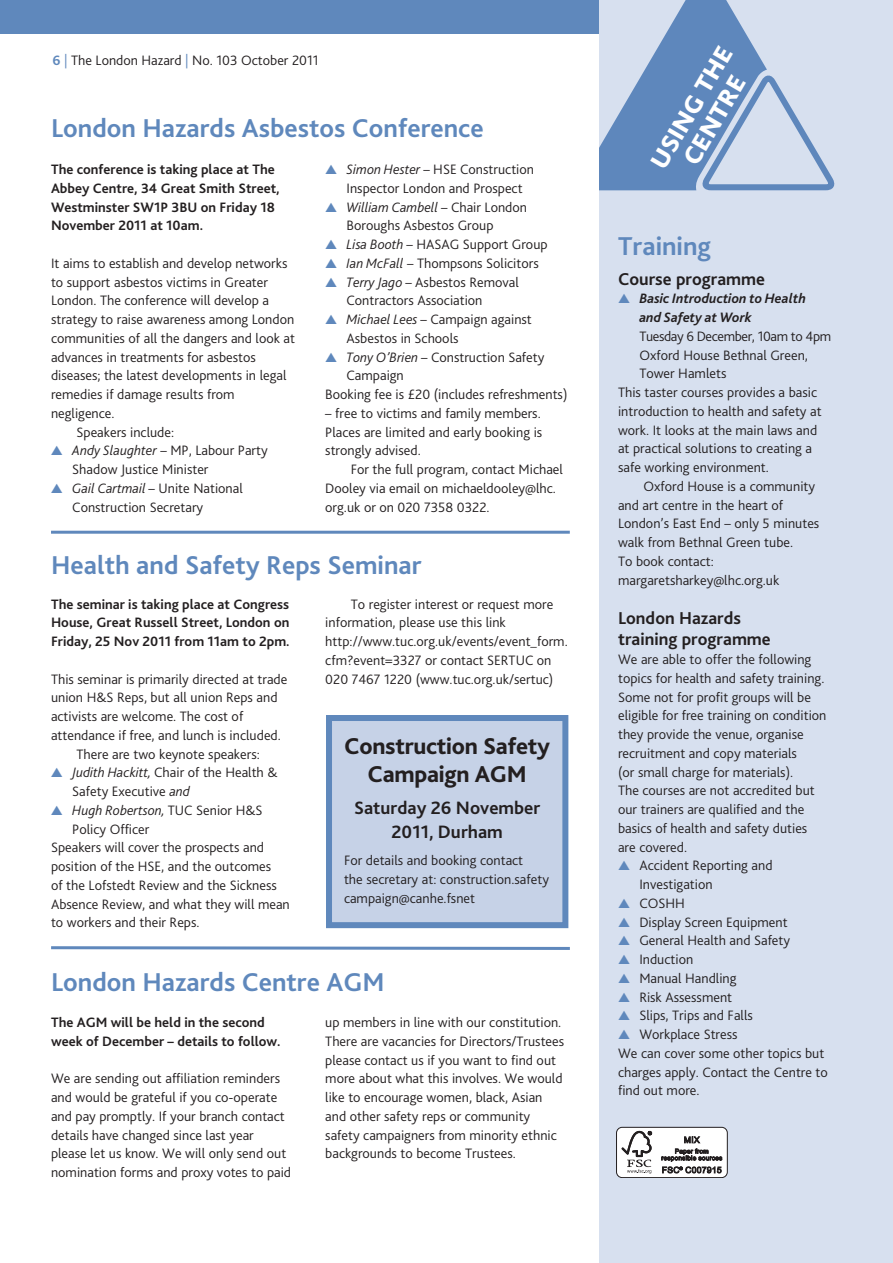
<style>
.page{position:relative;width:893px;height:1263px;background:#fff}
.page>*{position:absolute;margin:0;border:0;box-sizing:border-box;transform-origin:0 0}
.t1{font:700 35.1px/26.4px "Bliss Caps";color:#fff;text-align:center}
.t2{font:700 27px "Bliss 2";color:#5f88bc}
.t3{font:800 24px/28.5px "Bliss 2";letter-spacing:-.01em;color:#231f20;text-align:center}
.t4{font:700 18.75px/23.2px "Bliss 2";color:#231f20;text-align:center}
.t5{font:700 18px/21px "Bliss 2";color:#231f20}
.t6{font:300 14.25px/18.8px "Bliss 2";color:#231f20}
.t7{font:700 14.25px/18.8px "Bliss 2";color:#231f20}
.t8{font:italic 700 14.25px/18.8px "Bliss 2";color:#231f20}
.t9{font:italic 300 14.25px "Bliss 2";color:#231f20}
.t10{font:300 14.25px "Bliss 2";letter-spacing:-.03em;color:#231f20}
.s1{font-weight:700;color:#5f88bc}
.s2{color:#5f88bc}
.s3{font-style:italic}
.s4{font-style:normal}
</style>
<div class="page">
<div style="left:0;top:0;width:893px;height:34px;background:#5f88bc"></div>
<div style="left:600px;top:0;width:293px;height:1263px;background:#d7e0ef"></div>
<svg style="left:600px;top:0;width:234px;height:190px"></svg>
<div style="left:616px;top:1127px;width:111px;height:50px;background:#fff;border-radius:6px"></div>
<div style="left:616px;top:1127px;width:112px;height:51px;border:1px solid #231f20;border-radius:6px"></div>
<svg style="left:621px;top:1131px;width:31px;height:42px"></svg>
<svg style="left:661px;top:1136px;width:61px;height:37px"></svg>
<hr style="left:51px;top:531px;width:519px;height:3px;background:#5f88bc">
<svg style="left:51px;top:946px;width:519px;height:4px;background:#86a5cc"></svg>
<div style="left:332px;top:721px;width:230px;height:201px;background:#c6d2e7"></div>
<div style="left:326px;top:715px;width:242px;height:213px;border:6px solid #5f88bc"></div>
<p class="t6" style="left:53px;top:53px;width:268px"><span class="s1">6</span> <span class="s2">|</span> The London Hazard <span class="s2">|</span> No. 103 October 2011</p>
<h1 class="t1" style="left:646px;top:160px;width:139px;rotate:-60deg">using the centre</h1>
<h2 class="t2" style="left:51px;top:118px;width:434px">London Hazards Asbestos Conference</h2>
<p class="t7" style="left:51px;top:161px;width:230px">The conference is taking place at The<br>Abbey Centre, 34 Great Smith Street,<br>Westminster SW1P 3BU on Friday 18<br>November 2011 at 10am.</p>
<p class="t6" style="left:51px;top:255px;width:238px">It aims to establish and develop networks</p>
<p class="t6" style="left:51px;top:274px;width:218px">to support asbestos victims in Greater</p>
<p class="t6" style="left:51px;top:293px;width:219px">London. The conference will develop a</p>
<p class="t6" style="left:51px;top:311px;width:245px">strategy to raise awareness among London</p>
<p class="t6" style="left:51px;top:330px;width:246px">communities of all the dangers and look at</p>
<p class="t6" style="left:51px;top:349px;width:206px">advances in treatments for asbestos</p>
<p class="t6" style="left:51px;top:368px;width:237px">diseases; the latest developments in legal</p>
<p class="t6" style="left:51px;top:386px;width:185px">remedies if damage results from</p>
<p class="t6" style="left:51px;top:405px;width:65px">negligence.</p>
<p class="t6" style="left:77px;top:424px;width:99px">Speakers include:</p>
<p class="t6" style="left:72px;top:443px;width:197px;text-indent:-21px"><span class="s2">▲</span> <span class="s3">Andy Slaughter</span> – MP, Labour Party<br>Shadow Justice Minister</p>
<p class="t6" style="left:72px;top:480px;width:172px;text-indent:-21px"><span class="s2">▲</span> <span class="s3">Gail Cartmail</span> – Unite National<br>Construction Secretary</p>
<p class="t6" style="left:347px;top:161px;width:189px;text-indent:-21px"><span class="s2">▲</span> <span class="s3">Simon Hester</span> – HSE Construction<br>Inspector London and Prospect</p>
<p class="t6" style="left:347px;top:199px;width:182px;text-indent:-21px"><span class="s2">▲</span> <span class="s3">William Cambell</span> – Chair London<br>Boroughs Asbestos Group</p>
<p class="t6" style="left:325px;top:236px;width:224px"><span class="s2">▲</span> <span class="s3">Lisa Booth</span> – HASAG Support Group</p>
<p class="t6" style="left:325px;top:255px;width:215px"><span class="s2">▲</span> <span class="s3">Ian McFall</span> – Thompsons Solicitors</p>
<p class="t6" style="left:347px;top:274px;width:174px;text-indent:-21px"><span class="s2">▲</span> <span class="s3">Terry Jago</span> – Asbestos Removal<br>Contractors Association</p>
<p class="t6" style="left:347px;top:311px;width:187px;text-indent:-21px"><span class="s2">▲</span> <span class="s3">Michael Lees</span> – Campaign against<br>Asbestos in Schools</p>
<p class="t6" style="left:325px;top:349px;width:221px"><span class="s2">▲</span> <span class="s3">Tony O’Brien</span> – Construction Safety</p>
<p class="t6" style="left:347px;top:368px;width:59px">Campaign</p>
<p class="t6" style="left:325px;top:386px;width:244px">Booking fee is £20 (includes refreshments)</p>
<p class="t6" style="left:325px;top:405px;width:218px;text-align:justify">– free to victims and family members.<br>Places are limited and early booking is strongly advised.</p>
<p class="t6" style="left:325px;top:461px;width:239px;text-indent:26px">For the full program, contact Michael<br>Dooley via email on michaeldooley@lhc. org.uk or on 020 7358 0322.</p>
<h2 class="t2" style="left:618px;top:236px;width:95px">Training</h2>
<p class="t5" style="left:618px;top:270px;width:149px">Course programme</p>
<p class="t8" style="left:639px;top:290px;width:168px;text-indent:-21px"><span class="s2">▲</span> Basic Introduction to Health and Safety at Work</p>
<p class="t10" style="left:639px;top:331px;width:193px">Tuesday 6 December, 10am to 4pm</p>
<p class="t6" style="left:639px;top:347px;width:170px">Oxford House Bethnal Green,</p>
<p class="t6" style="left:639px;top:366px;width:89px">Tower Hamlets</p>
<p class="t6" style="left:618px;top:384px;width:201px">This taster courses provides a basic</p>
<p class="t6" style="left:618px;top:403px;width:205px">introduction to health and safety at</p>
<p class="t6" style="left:618px;top:422px;width:201px">work. It looks at the main laws and</p>
<p class="t6" style="left:618px;top:441px;width:196px">at practical solutions to creating a</p>
<p class="t6" style="left:618px;top:459px;width:152px">safe working environment.</p>
<p class="t6" style="left:644px;top:478px;width:173px">Oxford House is a community</p>
<p class="t6" style="left:618px;top:497px;width:167px">and art centre in the heart of</p>
<p class="t6" style="left:618px;top:516px;width:203px">London’s East End – only 5 minutes</p>
<p class="t6" style="left:618px;top:534px;width:177px">walk from Bethnal Green tube.</p>
<p class="t6" style="left:618px;top:553px;width:97px">To book contact:</p>
<p class="t6" style="left:618px;top:572px;width:163px">margaretsharkey@lhc.org.uk</p>
<p class="t5" style="left:618px;top:610px;width:154px">London Hazards training programme</p>
<p class="t6" style="left:618px;top:651px;width:210px">We are able to offer the following topics for health and safety training.<br>Some not for profit groups will be eligible for free training on condition they provide the venue, organise recruitment and copy materials<br>(or small charge for materials).<br>The courses are not accredited but our trainers are qualified and the basics of health and safety duties are covered.</p>
<p class="t6" style="left:639px;top:858px;width:135px;text-indent:-21px"><span class="s2">▲</span> Accident Reporting and<br>Investigation</p>
<p class="t6" style="left:618px;top:895px;width:68px"><span class="s2">▲</span> COSHH</p>
<p class="t6" style="left:618px;top:914px;width:171px"><span class="s2">▲</span> Display Screen Equipment</p>
<p class="t6" style="left:618px;top:933px;width:174px"><span class="s2">▲</span> General Health and Safety</p>
<p class="t6" style="left:618px;top:951px;width:77px"><span class="s2">▲</span> Induction</p>
<p class="t6" style="left:618px;top:970px;width:120px"><span class="s2">▲</span> Manual Handling</p>
<p class="t6" style="left:618px;top:989px;width:116px"><span class="s2">▲</span> Risk Assessment</p>
<p class="t6" style="left:618px;top:1008px;width:136px"><span class="s2">▲</span> Slips, Trips and Falls</p>
<p class="t6" style="left:618px;top:1026px;width:211px"><span class="s2">▲</span> Workplace Stress<br>We can cover some other topics but charges apply. Contact the Centre to find out more.</p>
<h2 class="t2" style="left:51px;top:554px;width:372px">Health and Safety Reps Seminar</h2>
<p class="t7" style="left:51px;top:596px;width:240px;text-align:justify">The seminar is taking place at Congress House, Great Russell Street, London on Friday, 25 Nov 2011 from 11am to 2pm.</p>
<p class="t6" style="left:51px;top:671px;width:238px">This seminar is primarily directed at trade</p>
<p class="t6" style="left:51px;top:690px;width:228px">union H&amp;S Reps, but all union Reps and</p>
<p class="t6" style="left:51px;top:708px;width:194px">activists are welcome. The cost of</p>
<p class="t6" style="left:51px;top:727px;width:231px">attendance if free, and lunch is included.</p>
<p class="t6" style="left:77px;top:746px;width:185px">There are two keynote speakers:</p>
<p class="t6" style="left:72px;top:765px;width:207px;text-indent:-21px"><span class="s2">▲</span> <span class="s3">Judith Hackitt,</span> Chair of the Health &amp;<br>Safety Executive <span class="s3">and</span></p>
<p class="t9" style="left:51px;top:805px;width:213px"><span class="s2">▲</span> Hugh Robertson, <span class="s4">TUC Senior H&amp;S</span></p>
<p class="t6" style="left:72px;top:821px;width:79px">Policy Officer</p>
<p class="t6" style="left:51px;top:840px;width:215px">Speakers will cover the prospects and</p>
<p class="t6" style="left:51px;top:858px;width:222px">position of the HSE, and the outcomes</p>
<p class="t6" style="left:51px;top:877px;width:227px">of the Lofstedt Review and the Sickness</p>
<p class="t6" style="left:51px;top:896px;width:240px">Absence Review, and what they will mean</p>
<p class="t6" style="left:51px;top:915px;width:150px">to workers and their Reps.</p>
<p class="t6" style="left:325px;top:596px;width:244px;text-indent:26px">To register interest or request more information, please use this link http://www.tuc.org.uk/events/event_form. cfm?event=3327 or contact SERTUC on 020 7467 1220 (www.tuc.org.uk/sertuc)</p>
<h3 class="t3" style="left:344px;top:734px;width:207px">Construction Safety<br>Campaign AGM</h3>
<h3 class="t4" style="left:354px;top:798px;width:188px">Saturday 26 November<br>2011, Durham</h3>
<p class="t6" style="left:344px;top:853px;width:206px">For details and booking contact<br>the secretary at: construction.safety campaign@canhe.fsnet</p>
<h2 class="t2" style="left:51px;top:971px;width:335px">London Hazards Centre AGM</h2>
<p class="t7" style="left:51px;top:1014px;width:231px">The AGM will be held in the second week of December – details to follow.</p>
<p class="t6" style="left:51px;top:1071px;width:242px">We are sending out affiliation reminders and would be grateful if you co-operate and pay promptly. If your branch contact details have changed since last year please let us know. We will only send out nomination forms and proxy votes to paid</p>
<p class="t6" style="left:325px;top:1014px;width:240px">up members in line with our constitution.<br>There are vacancies for Directors/Trustees please contact us if you want to find out more about what this involves. We would like to encourage women, black, Asian and other safety reps or community safety campaigners from minority ethnic backgrounds to become Trustees.</p>
</div>
